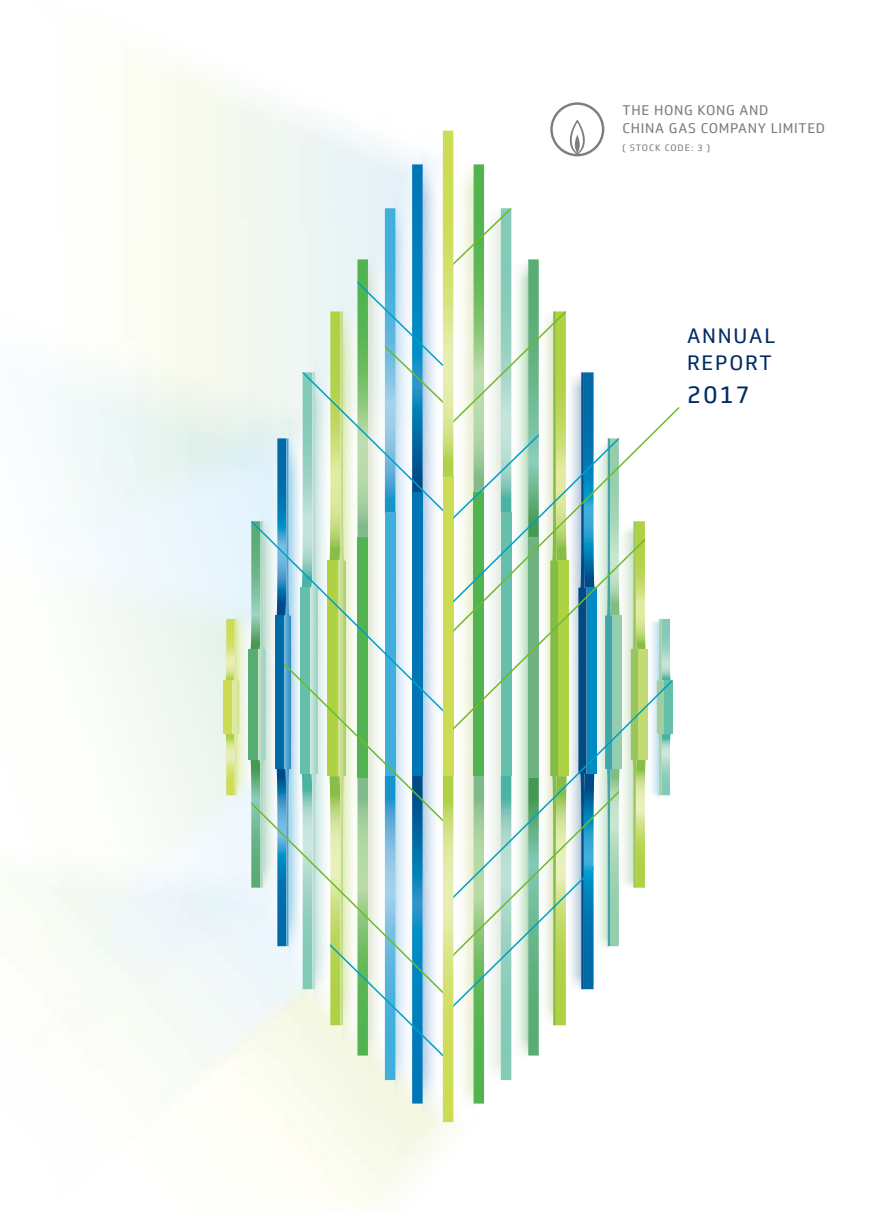
<style>
.page{position:relative;width:893px;height:1212px;background:#fff}
.page>*{position:absolute;margin:0;border:0;box-sizing:border-box;transform-origin:0 0}
.t1{font:24px "Soleto";color:#002c65}
.t2{font:20.25px/27px "Soleto";letter-spacing:.085em;color:#002c65}
.t3{font:13.5px/18px "Soleto";letter-spacing:.05em;color:#7d7d7d}
.t4{font:9px "Soleto";letter-spacing:.1em;color:#7d7d7d}
</style>
<div class="page">
<img style="left:183px;top:566px;width:26px;height:275px">
<img style="left:209px;top:475px;width:26px;height:458px">
<img style="left:235px;top:397px;width:15px;height:590px">
<div style="left:249px;top:649px;width:9px;height:111px;background:#58ac74"></div>
<svg style="left:225px;top:619px;width:14px;height:176px;background:#d9e696"></svg>
<div style="left:224px;top:680px;width:8px;height:54px;background:#cd5"></div>
<div style="left:638px;top:649px;width:10px;height:111px;background:#c3db72"></div>
<svg style="left:657px;top:634px;width:14px;height:46px"></svg>
<svg style="left:646px;top:407px;width:34px;height:227px"></svg>
<svg style="left:646px;top:680px;width:26px;height:118px"></svg>
<svg style="left:250px;top:102px;width:396px;height:1020px"></svg>
<p class="t3" style="left:623px;top:102px;width:204px">THE HONG KONG AND<br>CHINA GAS COMPANY LIMITED</p>
<p class="t4" style="left:623px;top:143px;width:89px">( STOCK CODE: 3 )</p>
<h2 class="t2" style="left:687px;top:323px;width:90px">ANNUAL<br>REPORT</h2>
<h1 class="t1" style="left:687px;top:380px;width:64px">2017</h1>
</div>
